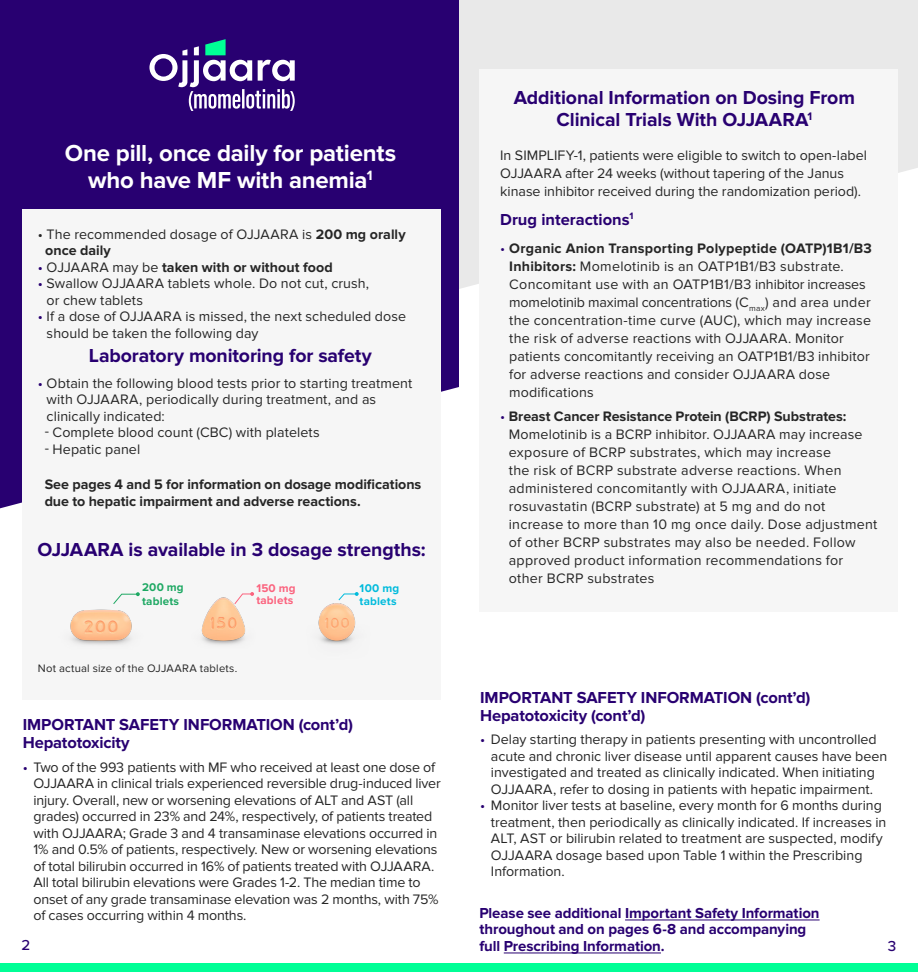
<style>
.page{position:relative;width:918px;height:972px;background:#fff}
.page>*{position:absolute;margin:0;border:0;box-sizing:border-box;transform-origin:0 0}
.t1{font:700 24px/27px "Proxima Nova";letter-spacing:-.01em;color:#fff;text-align:center}
.t2{font:700 19.5px/22.5px "Proxima Nova";letter-spacing:-.005em;color:#280071;text-align:center}
.t3{font:700 16.5px/18px "Proxima Nova";letter-spacing:-.005em;color:#280071}
.t4{font:700 15px/16.5px "Proxima Nova";letter-spacing:-.005em;color:#280071}
.t5{font:500 15px "Proxima Nova";color:#280071}
.t6{font:14.25px/16.5px "Proxima Nova";color:#262626}
.t7{font:14.25px/18px "Proxima Nova";letter-spacing:.02em;color:#262626}
.t8{font:700 14.25px/16.5px "Proxima Nova";letter-spacing:-.005em;color:#262626}
.t9{font:700 11.55px/12.9px "Proxima Nova";letter-spacing:.015em;color:#00bbdc}
.t10{font:700 11.55px/12.9px "Proxima Nova";letter-spacing:.015em;color:#fb637e}
.t11{font:700 11.55px/14.2px "Proxima Nova";letter-spacing:.015em;color:#1ea863}
.t12{font:11.25px "Proxima Nova";letter-spacing:.02em;color:#262626}
.s1{font-weight:700}
.s2{font-weight:400;color:#280071}
.s3{font-weight:400}
.s4{color:#280071}
.s5{font-weight:300;color:#280071}
</style>
<div class="page">
<div style="left:459px;top:0;width:459px;height:289px;background:#e9e9e9"></div>
<div style="left:479px;top:69px;width:419px;height:542px;background:#f6f6f6"></div>
<div style="left:0;top:0;width:459px;height:508px;background:#280071"></div>
<div style="left:23px;top:210px;width:418px;height:490px;background:#f6f6f6"></div>
<div style="left:0;top:963px;width:918px;height:9px;background:#00ff96"></div>
<svg style="left:149px;top:39px;width:146px;height:72px"></svg>
<img style="left:318px;top:592px;width:41px;height:53px">
<img style="left:201px;top:597px;width:45px;height:48px">
<svg style="left:233px;top:592px;width:21px;height:13px"></svg>
<img style="left:70px;top:609px;width:62px;height:36px">
<svg style="left:113px;top:592px;width:27px;height:12px"></svg>
<hr style="left:625px;top:920px;width:195px;height:1px;background:#280071">
<hr style="left:504px;top:953px;width:157px;height:1px;background:#280071">
<h1 class="t1" style="left:65px;top:140px;width:333px">One pill, once daily for patients who have MF with anemia<sup>1</sup></h1>
<p class="t6" style="left:45px;top:226px;width:362px;text-indent:-7px">• The recommended dosage of OJJAARA is <span class="s1">200 mg orally once daily</span></p>
<p class="t8" style="left:38px;top:259px;width:296px"><span class="s2">•</span> <span class="s3">OJJAARA may be</span> taken with or without food</p>
<p class="t6" style="left:47px;top:275px;width:324px;text-indent:-9px"><span class="s4">•</span> Swallow OJJAARA tablets whole. Do not cut, crush, or chew tablets</p>
<p class="t6" style="left:47px;top:308px;width:361px;text-indent:-9px"><span class="s4">•</span> If a dose of OJJAARA is missed, the next scheduled dose should be taken the following day</p>
<h2 class="t2" style="left:89px;top:344px;width:284px">Laboratory monitoring for safety</h2>
<p class="t6" style="left:47px;top:375px;width:367px;text-indent:-9px"><span class="s4">•</span> Obtain the following blood tests prior to starting treatment with OJJAARA, periodically during treatment, and as clinically indicated:</p>
<p class="t6" style="left:45px;top:425px;width:276px">- Complete blood count (CBC) with platelets</p>
<p class="t6" style="left:45px;top:441px;width:97px">- Hepatic panel</p>
<p class="t8" style="left:45px;top:477px;width:378px">See pages 4 and 5 for information on dosage modifications due to hepatic impairment and adverse reactions.</p>
<h2 class="t2" style="left:38px;top:539px;width:390px">OJJAARA is available in 3 dosage strengths:</h2>
<p class="t11" style="left:142px;top:581px;width:43px">200 mg tablets</p>
<p class="t10" style="left:256px;top:582px;width:41px">150 mg tablets</p>
<p class="t12" style="left:38px;top:662px;width:201px">Not actual size of the OJJAARA tablets.</p>
<p class="t9" style="left:360px;top:582px;width:41px">100 mg tablets</p>
<h2 class="t2" style="left:514px;top:86px;width:343px">Additional Information on Dosing From<br>Clinical Trials With OJJAARA<sup>1</sup></h2>
<p class="t6" style="left:500px;top:146px;width:368px;line-height:18px">In SIMPLIFY-1, patients were eligible to switch to open-label<br>OJJAARA after 24 weeks (without tapering of the Janus kinase inhibitor received during the randomization period).</p>
<p class="t3" style="left:500px;top:210px;width:135px">Drug interactions<sup>1</sup></p>
<p class="t6" style="left:509px;top:239px;width:364px;line-height:18px;text-indent:-9px"><span class="s5">•</span> <span class="s1">Organic Anion Transporting Polypeptide (OATP)1B1/B3<br>Inhibitors:</span> Momelotinib is an OATP1B1/B3 substrate.<br>Concomitant use with an OATP1B1/B3 inhibitor increases momelotinib maximal concentrations (C<sub>max</sub>) and area under the concentration-time curve (AUC), which may increase the risk of adverse reactions with OJJAARA. Monitor patients concomitantly receiving an OATP1B1/B3 inhibitor for adverse reactions and consider OJJAARA dose modifications</p>
<p class="t7" style="left:509px;top:408px;width:370px;text-indent:-9px"><span class="s5">•</span> <span class="s1">Breast Cancer Resistance Protein (BCRP) Substrates:<br></span>Momelotinib is a BCRP inhibitor. OJJAARA may increase exposure of BCRP substrates, which may increase<br>the risk of BCRP substrate adverse reactions. When administered concomitantly with OJJAARA, initiate rosuvastatin (BCRP substrate) at 5 mg and do not increase to more than 10 mg once daily. Dose adjustment of other BCRP substrates may also be needed. Follow approved product information recommendations for other BCRP substrates</p>
<p class="t3" style="left:480px;top:689px;width:332px">IMPORTANT SAFETY INFORMATION (cont’d)<br>Hepatotoxicity (cont’d)</p>
<p class="t6" style="left:491px;top:732px;width:398px;text-indent:-11px"><span class="s4">•</span> Delay starting therapy in patients presenting with uncontrolled acute and chronic liver disease until apparent causes have been investigated and treated as clinically indicated. When initiating OJJAARA, refer to dosing in patients with hepatic impairment.</p>
<p class="t6" style="left:491px;top:798px;width:397px;text-indent:-11px"><span class="s4">•</span> Monitor liver tests at baseline, every month for 6 months during treatment, then periodically as clinically indicated. If increases in ALT, AST or bilirubin related to treatment are suspected, modify OJJAARA dosage based upon Table 1 within the Prescribing Information.</p>
<p class="t3" style="left:23px;top:716px;width:332px">IMPORTANT SAFETY INFORMATION (cont’d)<br>Hepatotoxicity</p>
<p class="t6" style="left:33px;top:759px;width:409px;text-indent:-11px"><span class="s4">•</span> Two of the 993 patients with MF who received at least one dose of OJJAARA in clinical trials experienced reversible drug-induced liver injury. Overall, new or worsening elevations of ALT and AST (all grades) occurred in 23% and 24%, respectively, of patients treated with OJJAARA; Grade 3 and 4 transaminase elevations occurred in 1% and 0.5% of patients, respectively. New or worsening elevations of total bilirubin occurred in 16% of patients treated with OJJAARA.<br>All total bilirubin elevations were Grades 1-2. The median time to onset of any grade transaminase elevation was 2 months, with 75% of cases occurring within 4 months.</p>
<p class="t4" style="left:479px;top:905px;width:342px">Please see additional Important Safety Information throughout and on pages 6-8 and accompanying full Prescribing Information.</p>
<p class="t5" style="left:22px;top:934px;width:10px">2</p>
<p class="t5" style="left:888px;top:935px;width:10px">3</p>
</div>
